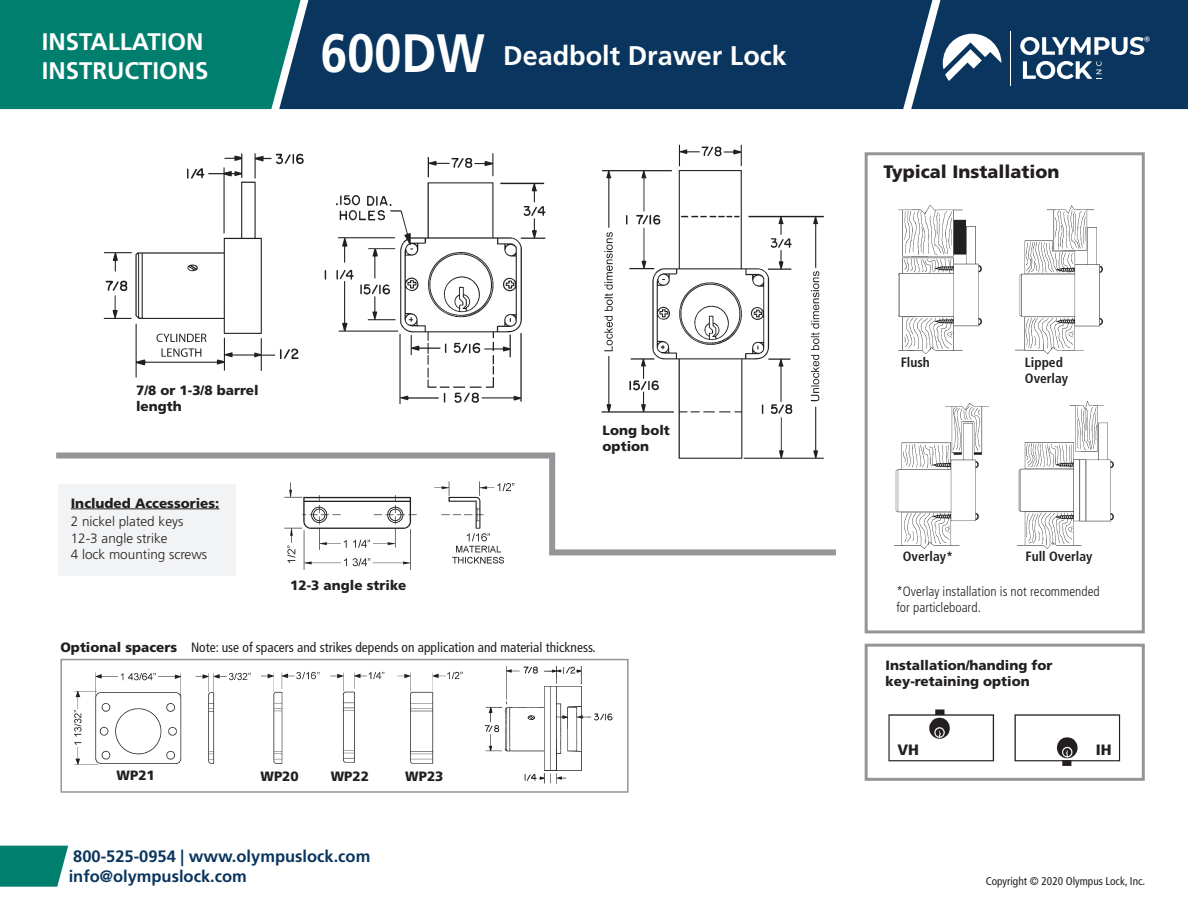
<style>
.page{position:relative;width:1188px;height:918px;background:#fff}
.page>*{position:absolute;margin:0;border:0;box-sizing:border-box;transform-origin:0 0}
.t1{font:700 54px "Frutiger LT Std";color:#fff;scale:.9 1}
.t2{font:700 27px "Frutiger LT Std";color:#fff}
.t3{font:700 24px/28.8px "Frutiger LT Std";color:#fff}
.t4{font:900 18px "Frutiger LT Std";color:#231f20}
.t5{font:700 16.5px "Frutiger LT Std";color:#0a355e}
.t6{font:900 15px "Frutiger LT Std";color:#231f20}
.t7{font:900 13.5px/16.2px "Frutiger LT Std";color:#231f20}
.t8{font:condensed 13.5px "Frutiger LT Std";color:#231f20}
.t9{font:300 condensed 13.5px/16.2px "Frutiger LT Std";color:#231f20}
.t10{font:300 13.5px/16.2px "Frutiger LT Std";color:#231f20}
.t11{font:700 condensed 13.5px/16.2px "Frutiger LT Std";color:#231f20}
.t12{font:condensed 11.25px "Frutiger LT Std";color:#231f20}
.t13{font:10.5px "Typold";color:#fff}
.s1{font-weight:900;font-stretch:normal}
</style>
<div class="page">
<div style="left:58px;top:484px;width:178px;height:92px;background:#f2f3f4"></div>
<hr style="left:71px;top:509px;width:148px;height:1px;background:#231f20">
<img style="left:324px;top:153px;width:222px;height:251px">
<img style="left:103px;top:153px;width:201px;height:225px">
<img style="left:601px;top:144px;width:223px;height:315px">
<img style="left:284px;top:481px;width:231px;height:89px">
<div style="left:0;top:0;width:279px;height:109px;background:#007f6e"></div>
<div style="left:279px;top:0;width:632px;height:109px;background:#0a355e"></div>
<svg style="left:911px;top:0;width:277px;height:109px;background:#274d71"></svg>
<div style="left:56px;top:453px;width:499px;height:6px;background:#939598"></div>
<div style="left:550px;top:549px;width:286px;height:6px;background:#939598"></div>
<div style="left:549px;top:454px;width:6px;height:101px;background:#939598"></div>
<svg style="left:0;top:846px;width:68px;height:41px;background:#15897a"></svg>
<img style="left:899px;top:205px;width:83px;height:148px">
<img style="left:1016px;top:205px;width:86px;height:148px">
<img style="left:1018px;top:401px;width:95px;height:147px">
<img style="left:895px;top:403px;width:94px;height:146px">
<div style="left:865px;top:152px;width:280px;height:481px;border:3px solid #939598"></div>
<img style="left:888px;top:709px;width:233px;height:57px">
<div style="left:865px;top:644px;width:280px;height:137px;border:3px solid #939598"></div>
<img style="left:74px;top:672px;width:177px;height:93px">
<img style="left:330px;top:671px;width:55px;height:92px">
<img style="left:397px;top:671px;width:66px;height:93px">
<img style="left:484px;top:665px;width:129px;height:119px">
<img style="left:261px;top:671px;width:59px;height:93px">
<div style="left:60px;top:659px;width:569px;height:134px;border:2px solid #939598"></div>
<p class="t3" style="left:42px;top:28px;width:168px">INSTALLATION<br>INSTRUCTIONS</p>
<p class="t2" style="left:503px;top:39px;width:285px">Deadbolt Drawer Lock</p>
<p class="t1" style="left:320px;top:21px;width:185px">600DW</p>
<p class="t7" style="left:136px;top:382px;width:124px">7/8 or 1-3/8 barrel length</p>
<p class="t7" style="left:71px;top:495px;width:150px">Included Accessories:</p>
<p class="t10" style="left:71px;top:514px;width:138px">2 nickel plated keys<br>12-3 angle strike<br>4 lock mounting screws</p>
<p class="t7" style="left:290px;top:577px;width:118px">12-3 angle strike</p>
<p class="t7" style="left:603px;top:422px;width:69px">Long bolt option</p>
<p class="t8" style="left:60px;top:639px;width:537px"><span class="s1">Optional spacers</span> Note: use of spacers and strikes depends on application and material thickness.</p>
<p class="t7" style="left:117px;top:767px;width:40px">WP21</p>
<p class="t7" style="left:331px;top:768px;width:40px">WP22</p>
<p class="t7" style="left:405px;top:768px;width:40px">WP23</p>
<p class="t7" style="left:261px;top:768px;width:40px">WP20</p>
<p class="t5" style="left:73px;top:847px;width:299px">800-525-0954 | www.olympuslock.com</p>
<p class="t5" style="left:69px;top:867px;width:180px">info@olympuslock.com</p>
<p class="t4" style="left:883px;top:160px;width:177px">Typical Installation</p>
<p class="t13" style="left:1144px;top:32px;width:7px">®</p>
<p class="t11" style="left:901px;top:354px;width:31px">Flush</p>
<p class="t11" style="left:1025px;top:354px;width:45px">Lipped<br>Overlay</p>
<p class="t11" style="left:903px;top:549px;width:52px">Overlay*</p>
<p class="t11" style="left:1025px;top:549px;width:69px">Full Overlay</p>
<p class="t9" style="left:896px;top:583px;width:205px">*Overlay installation is not recommended for particleboard.</p>
<p class="t7" style="left:886px;top:657px;width:168px">Installation/handing for key-retaining option</p>
<p class="t6" style="left:897px;top:741px;width:23px">VH</p>
<p class="t6" style="left:1096px;top:741px;width:17px">IH</p>
<p class="t12" style="left:986px;top:875px;width:161px">Copyright © 2020 Olympus Lock, Inc.</p>
</div>
